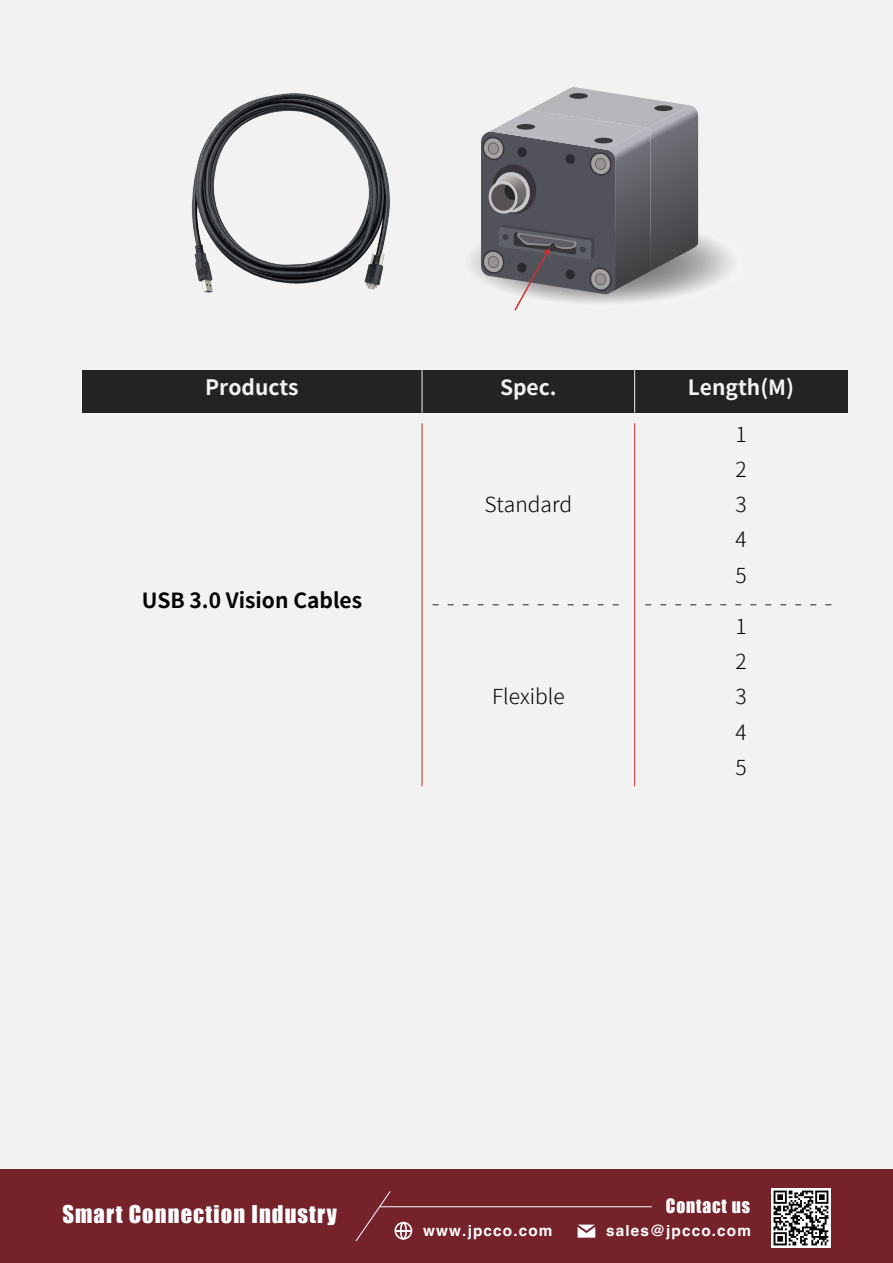
<style>
.page{position:relative;width:893px;height:1263px;background:#f1f2f1}
.page>*{position:absolute;margin:0;border:0;box-sizing:border-box;transform-origin:0 0}
.t1{font:22.5px "Impact";letter-spacing:.05em;color:#fff}
.t2{font:300 21px/35.2px "Taipei Sans TC Beta";color:#030303;text-align:justify}
.t3{font:700 21px "Taipei Sans TC Beta";color:#f1f2f1}
.t4{font:700 21px "Taipei Sans TC Beta";color:#030303}
.t5{font:18.15px "Impact";letter-spacing:.05em;color:#fff;scale:.96 1}
.t6{font:700 15.3px "Helvetica";letter-spacing:.075em;color:#fff}
</style>
<div class="page">
<div style="left:0;top:1169px;width:893px;height:94px;background:#76222b"></div>
<svg style="left:578px;top:1224px;width:17px;height:13px"></svg>
<img style="left:771px;top:1188px;width:60px;height:59px">
<svg style="left:355px;top:1191px;width:57px;height:50px"></svg>
<hr style="left:380px;top:1206px;width:272px;height:1px;background:#fff">
<img style="left:192px;top:93px;width:198px;height:200px">
<svg style="left:470px;top:218px;width:262px;height:71px"></svg>
<svg style="left:481px;top:87px;width:217px;height:224px;background:#838387"></svg>
<hr style="left:634px;top:423px;width:1px;height:363px;background:#cc3031">
<div style="left:82px;top:370px;width:765px;height:43px;background:#222322"></div>
<hr style="left:422px;top:370px;width:1px;height:43px;background:#f1f2f1">
<hr style="left:634px;top:370px;width:1px;height:43px;background:#f1f2f1">
<hr style="left:422px;top:423px;width:1px;height:363px;background:#cc3031">
<svg style="left:433px;top:604px;width:186px;height:1px"></svg>
<svg style="left:645px;top:604px;width:187px;height:1px"></svg>
<h2 class="t3" style="left:205px;top:375px;width:95px">Products</h2>
<h2 class="t4" style="left:142px;top:589px;width:222px">USB 3.0 Vision Cables</h2>
<h2 class="t3" style="left:500px;top:375px;width:58px">Spec.</h2>
<h2 class="t2" style="left:484px;top:487px;width:89px">Standard</h2>
<h2 class="t2" style="left:492px;top:679px;width:74px">Flexible</h2>
<h2 class="t3" style="left:688px;top:375px;width:108px">Length(M)</h2>
<h2 class="t2" style="left:735px;top:417px;width:13px">1<br>2<br>3<br>4<br>5</h2>
<h2 class="t2" style="left:735px;top:609px;width:13px">1<br>2<br>3<br>4<br>5</h2>
<h1 class="t1" style="left:62px;top:1197px;width:276px">Smart Connection Industry</h1>
<p class="t5" style="left:666px;top:1191px;width:89px">Contact us</p>
<p class="t6" style="left:423px;top:1221px;width:131px">www.jpcco.com</p>
<p class="t6" style="left:606px;top:1221px;width:146px">sales@jpcco.com</p>
</div>
